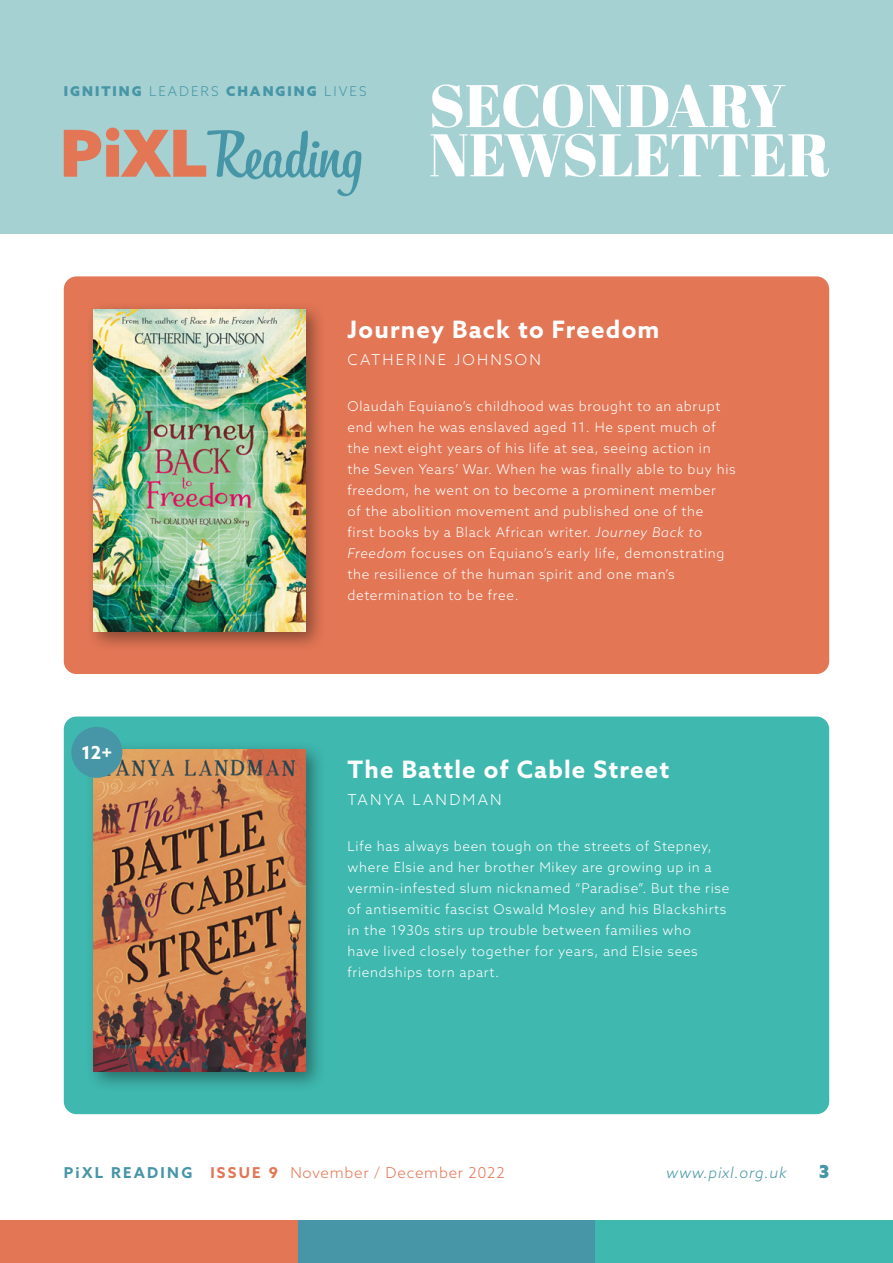
<style>
.page{position:relative;width:893px;height:1263px;background:#fff}
.page>*{position:absolute;margin:0;border:0;box-sizing:border-box;transform-origin:0 0}
.t1{font:700 24px "Azo Sans";letter-spacing:.05em;color:#fff}
.t2{font:700 18px "Azo Sans";color:#fff}
.t3{font:900 18px "Azo Sans";color:#4796a7}
.t4{font:300 15px "Azo Sans";letter-spacing:.05em;color:#e37655}
.t5{font:300 15px "Azo Sans";letter-spacing:.15em;color:#fff}
.t6{font:italic 300 15px "Azo Sans";letter-spacing:.05em;color:#4796a7}
.t7{font:300 13.5px/21px "Azo Sans";letter-spacing:.05em;color:#fff}
.t8{font:900 13.5px "Azo Sans";letter-spacing:.15em;color:#4796a7}
.s1{font-weight:300}
.s2{font-style:italic}
.s3{font-weight:700;color:#4796a7}
.s4{font-weight:700}
</style>
<div class="page">
<div style="left:0;top:0;width:893px;height:234px;background:#a5d1d2"></div>
<svg style="left:64px;top:128px;width:298px;height:68px"></svg>
<svg style="left:430px;top:134px;width:399px;height:43px"></svg>
<svg style="left:432px;top:84px;width:353px;height:44px"></svg>
<div style="left:64px;top:276px;width:765px;height:398px;background:#e37655;border-radius:13px"></div>
<div style="left:64px;top:716px;width:765px;height:398px;background:#3fb8af;border-radius:13px"></div>
<div style="left:595px;top:1220px;width:298px;height:43px;background:#3fb8af"></div>
<div style="left:298px;top:1220px;width:297px;height:43px;background:#4796a7"></div>
<div style="left:0;top:1220px;width:298px;height:43px;background:#e37655"></div>
<div style="left:85px;top:301px;width:242px;height:351px;background:#000;opacity:.4"></div>
<img style="left:94px;top:309px;width:212px;height:322px">
<div style="left:85px;top:741px;width:242px;height:351px;background:#000;opacity:.4"></div>
<img style="left:94px;top:749px;width:212px;height:322px">
<div style="left:71px;top:727px;width:51px;height:51px;background:#4796a7;border-radius:50%"></div>
<p class="t8" style="left:64px;top:82px;width:304px">IGNITING <span class="s1">LEADERS</span> CHANGING <span class="s1">LIVES</span></p>
<h1 class="t1" style="left:348px;top:313px;width:313px">Journey Back to Freedom</h1>
<p class="t5" style="left:348px;top:350px;width:195px">CATHERINE JOHNSON</p>
<h2 class="t2" style="left:82px;top:740px;width:32px">12+</h2>
<p class="t7" style="left:348px;top:395px;width:390px">Olaudah Equiano’s childhood was brought to an abrupt end when he was enslaved aged 11. He spent much of the next eight years of his life at sea, seeing action in the Seven Years’ War. When he was finally able to buy his freedom, he went on to become a prominent member<br>of the abolition movement and published one of the<br>first books by a Black African writer. <span class="s2">Journey Back to Freedom</span> focuses on Equiano’s early life, demonstrating the resilience of the human spirit and one man’s determination to be free.</p>
<h1 class="t1" style="left:348px;top:753px;width:323px">The Battle of Cable Street</h1>
<p class="t5" style="left:348px;top:790px;width:156px">TANYA LANDMAN</p>
<p class="t7" style="left:348px;top:836px;width:383px">Life has always been tough on the streets of Stepney, where Elsie and her brother Mikey are growing up in a vermin-infested slum nicknamed “Paradise”. But the rise of antisemitic fascist Oswald Mosley and his Blackshirts in the 1930s stirs up trouble between families who<br>have lived closely together for years, and Elsie sees friendships torn apart.</p>
<p class="t4" style="left:64px;top:1163px;width:442px"><span class="s3">PiXL READING</span> <span class="s4">ISSUE 9</span> November / December 2022</p>
<p class="t6" style="left:666px;top:1163px;width:122px">www.pixl.org.uk</p>
<h2 class="t3" style="left:819px;top:1159px;width:12px">3</h2>
</div>
